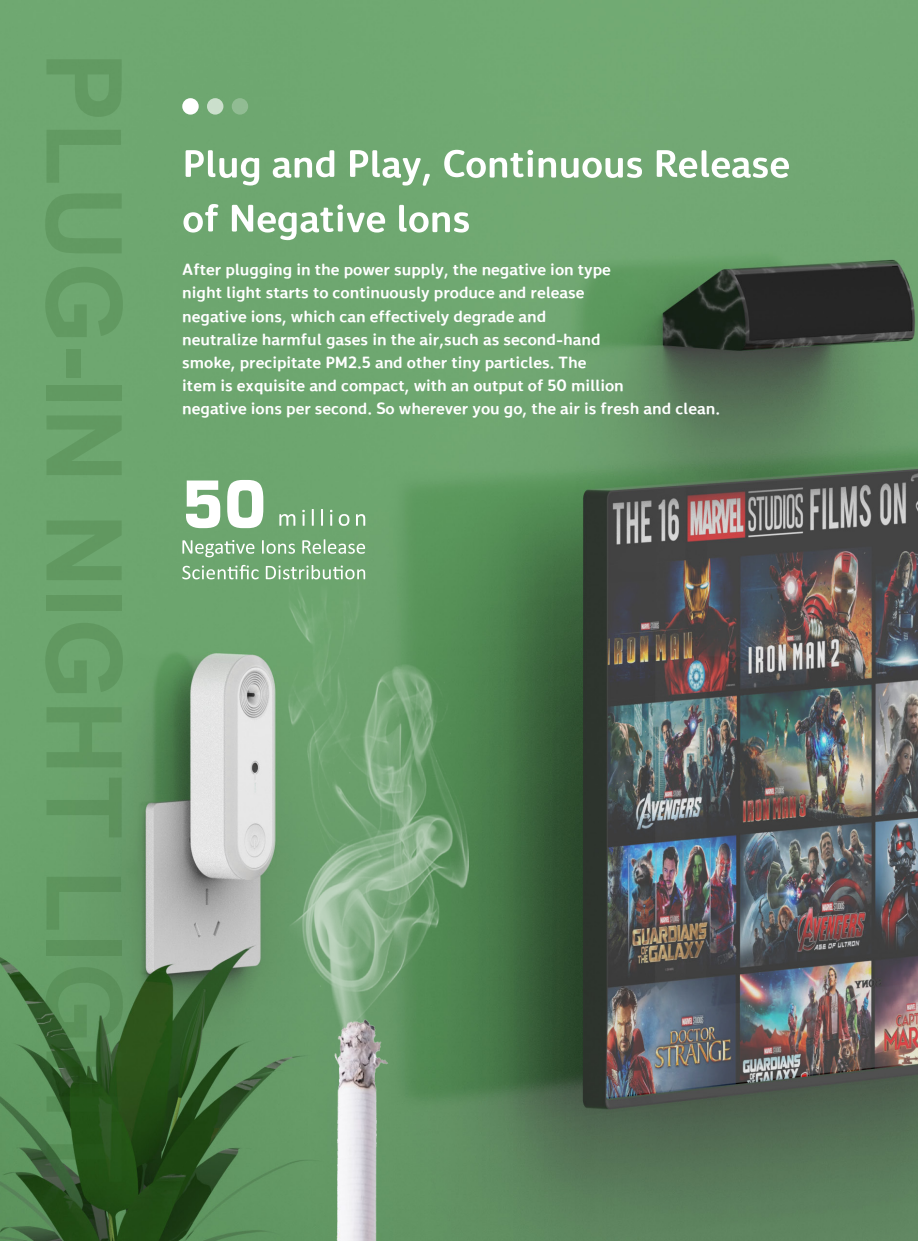
<style>
.page{position:relative;width:918px;height:1241px;background:#fff}
.page>*{position:absolute;margin:0;border:0;box-sizing:border-box;transform-origin:0 0}
.t1{font:700 64.75px "Square 721 BT";color:#fff;scale:.93 1}
.t2{font:45.5px/54.6px "HF Smoothie";color:#fff;scale:1.1 1}
.t3{font:19.25px/23.1px "HF Smoothie";color:#fff;scale:1.1 1}
</style>
<div class="page">
<img style="left:0;top:0;width:918px;height:1240px">
<div style="left:182px;top:98px;width:17px;height:17px;background:#fff;border-radius:50%"></div>
<svg style="left:207px;top:98px;width:16px;height:17px"></svg>
<div style="left:232px;top:98px;width:16px;height:17px;background:#91bc93;border-radius:50%"></div>
<img style="left:118px;top:513px;width:475px;height:727px">
<svg style="left:279px;top:514px;width:16px;height:11px"></svg>
<svg style="left:302px;top:509px;width:3px;height:16px"></svg>
<svg style="left:312px;top:509px;width:2px;height:16px"></svg>
<svg style="left:321px;top:509px;width:2px;height:16px"></svg>
<svg style="left:330px;top:509px;width:2px;height:16px"></svg>
<svg style="left:339px;top:514px;width:10px;height:12px"></svg>
<svg style="left:356px;top:514px;width:9px;height:11px"></svg>
<svg style="left:182px;top:539px;width:183px;height:18px"></svg>
<svg style="left:182px;top:565px;width:183px;height:14px"></svg>
<svg style="left:46px;top:59px;width:76px;height:58px"></svg>
<svg style="left:46px;top:130px;width:75px;height:53px"></svg>
<svg style="left:45px;top:193px;width:77px;height:60px"></svg>
<svg style="left:45px;top:267px;width:78px;height:70px"></svg>
<div style="left:67px;top:349px;width:14px;height:28px;background:#619961"></div>
<div style="left:46px;top:385px;width:76px;height:16px;background:#619961"></div>
<svg style="left:46px;top:415px;width:76px;height:60px"></svg>
<svg style="left:46px;top:520px;width:76px;height:60px"></svg>
<div style="left:46px;top:595px;width:76px;height:16px;background:#619860"></div>
<svg style="left:45px;top:622px;width:78px;height:71px"></svg>
<svg style="left:46px;top:707px;width:76px;height:60px"></svg>
<svg style="left:46px;top:777px;width:76px;height:60px"></svg>
<svg style="left:46px;top:876px;width:75px;height:53px"></svg>
<div style="left:46px;top:940px;width:76px;height:15px;background:#5c915c"></div>
<svg style="left:45px;top:967px;width:78px;height:70px"></svg>
<svg style="left:46px;top:1051px;width:76px;height:60px"></svg>
<svg style="left:46px;top:1121px;width:76px;height:60px"></svg>
<h2 class="t2" style="left:182px;top:137px;width:554px">Plug and Play, Continuous Release of Negative lons</h2>
<p class="t3" style="left:182px;top:259px;width:490px">After plugging in the power supply, the negative ion type<br>night light starts to continuously produce and release<br>negative ions, which can effectively degrade and<br>neutralize harmful gases in the air,such as second-hand<br>smoke, precipitate PM2.5 and other tiny particles. The<br>item is exquisite and compact, with an output of 50 million<br>negative ions per second. So wherever you go, the air is fresh and clean.</p>
<h1 class="t1" style="left:182px;top:465px;width:92px">50</h1>
</div>
